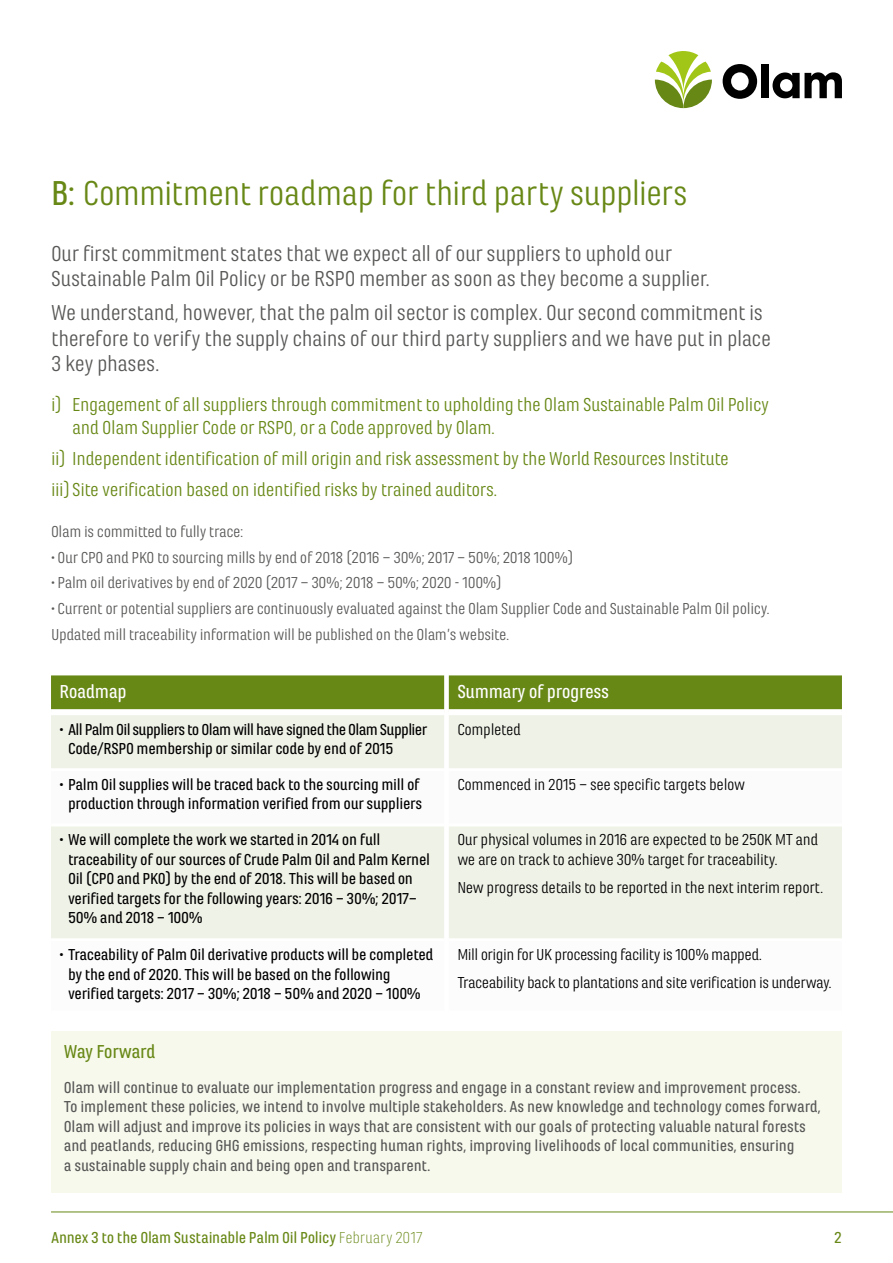
<style>
.page{position:relative;width:893px;height:1263px;background:#fff}
.page>*{position:absolute;margin:0;border:0;box-sizing:border-box;transform-origin:0 0}
.t1{font:36px "Marianina Wd FY";letter-spacing:-.02em;color:#688816}
.t2{font:22.5px/25.5px "Marianina Wd FY";letter-spacing:-.02em;color:#575756}
.t3{font:19.5px/22.5px "Marianina Wd FY";letter-spacing:-.02em;color:#688816}
.t4{font:500 19.5px "Marianina Wd FY";letter-spacing:-.02em;color:#fff}
.t5{font:500 19.5px "Marianina Wd FY";letter-spacing:-.03em;color:#688816}
.t6{font:500 16.5px/19.5px "Marianina Wd FY";letter-spacing:-.01em;color:#575756}
.t7{font:500 16.5px/19.5px "Marianina Wd FY";letter-spacing:-.02em;color:#000}
.t8{font:16.5px/25.8px "Marianina Wd FY";letter-spacing:-.02em;color:#575756}
.t9{font:16.5px/19.5px "Marianina Wd FY";letter-spacing:-.025em;color:#000}
.t10{font:500 16.5px/19.5px "Marianina Wd FY";letter-spacing:-.04em;color:#000}
.t11{font:500 16.5px "Marianina Wd FY";letter-spacing:-.02em;color:#688816}
.s1{font-weight:500}
.s2{font-weight:300}
</style>
<div class="page">
<div style="left:51px;top:715px;width:791px;height:223px;background:#eff2e7"></div>
<svg style="left:51px;top:768px;width:791px;height:58px"></svg>
<hr style="left:449px;top:823px;width:393px;height:3px;background:#fff">
<div style="left:51px;top:675px;width:791px;height:35px;background:#688816"></div>
<div style="left:449px;top:709px;width:393px;height:6px;background:#fff"></div>
<hr style="left:51px;top:1211px;width:842px;height:1px;background:#688816">
<svg style="left:723px;top:64px;width:34px;height:35px"></svg>
<div style="left:761px;top:65px;width:8px;height:33px;background:#000"></div>
<svg style="left:772px;top:72px;width:70px;height:26px"></svg>
<svg style="left:655px;top:51px;width:57px;height:57px"></svg>
<div style="left:51px;top:1031px;width:791px;height:162px;background:#f7f9ed"></div>
<h1 class="t1" style="left:51px;top:173px;width:638px"><span class="s1">B:</span> Commitment roadmap for third party suppliers</h1>
<h2 class="t2" style="left:51px;top:240px;width:660px">Our first commitment states that we expect all of our suppliers to uphold our<br>Sustainable Palm Oil Policy or be RSPO member as soon as they become a supplier.</h2>
<h2 class="t2" style="left:51px;top:300px;width:722px">We understand, however, that the palm oil sector is complex. Our second commitment is therefore to verify the supply chains of our third party suppliers and we have put in place<br>3 key phases.</h2>
<p class="t3" style="left:72px;top:394px;width:698px;text-indent:-21px">i) Engagement of all suppliers through commitment to upholding the Olam Sustainable Palm Oil Policy and Olam Supplier Code or RSPO, or a Code approved by Olam.</p>
<p class="t3" style="left:51px;top:443px;width:679px;line-height:31px">ii) Independent identification of mill origin and risk assessment by the World Resources Institute iii)Site verification based on identified risks by trained auditors.</p>
<p class="t8" style="left:51px;top:518px;width:194px">Olam is committed to fully trace:</p>
<p class="t8" style="left:51px;top:544px;width:524px">• Our CPO and PKO to sourcing mills by end of 2018 (2016 – 30%; 2017 – 50%; 2018 100%)</p>
<p class="t8" style="left:51px;top:570px;width:452px">• Palm oil derivatives by end of 2020 (2017 – 30%; 2018 – 50%; 2020 - 100%)</p>
<p class="t8" style="left:51px;top:596px;width:720px">• Current or potential suppliers are continuously evaluated against the Olam Supplier Code and Sustainable Palm Oil policy.<br>Updated mill traceability information will be published on the Olam’s website.</p>
<p class="t4" style="left:60px;top:681px;width:69px">Roadmap</p>
<p class="t4" style="left:457px;top:681px;width:153px">Summary of progress</p>
<p class="t10" style="left:68px;top:719px;width:361px;text-indent:-8px">• All Palm Oil suppliers to Olam will have signed the Olam Supplier<br>Code/RSPO membership or similar code by end of 2015</p>
<p class="t9" style="left:457px;top:719px;width:65px">Completed</p>
<p class="t7" style="left:60px;top:775px;width:364px;text-align:center">• Palm Oil supplies will be traced back to the sourcing mill of production through information verified from our suppliers</p>
<p class="t9" style="left:457px;top:775px;width:289px">Commenced in 2015 – see specific targets below</p>
<p class="t7" style="left:68px;top:830px;width:364px;text-indent:-8px">• We will complete the work we started in 2014 on full traceability of our sources of Crude Palm Oil and Palm Kernel Oil (CPO and PKO) by the end of 2018. This will be based on verified targets for the following years: 2016 – 30%; 2017– 50% and 2018 – 100%</p>
<p class="t9" style="left:457px;top:830px;width:363px">Our physical volumes in 2016 are expected to be 250K MT and we are on track to achieve 30% target for traceability.</p>
<p class="t9" style="left:457px;top:877px;width:367px">New progress details to be reported in the next interim report.</p>
<p class="t7" style="left:68px;top:945px;width:367px;text-indent:-8px">• Traceability of Palm Oil derivative products will be completed by the end of 2020. This will be based on the following verified targets: 2017 – 30%; 2018 – 50% and 2020 – 100%</p>
<p class="t9" style="left:457px;top:940px;width:376px;line-height:28px">Mill origin for UK processing facility is 100% mapped.<br>Traceability back to plantations and site verification is underway.</p>
<p class="t5" style="left:64px;top:1041px;width:93px">Way Forward</p>
<p class="t6" style="left:64px;top:1077px;width:759px">Olam will continue to evaluate our implementation progress and engage in a constant review and improvement process.<br>To implement these policies, we intend to involve multiple stakeholders. As new knowledge and technology comes forward, Olam will adjust and improve its policies in ways that are consistent with our goals of protecting valuable natural forests and peatlands, reducing GHG emissions, respecting human rights, improving livelihoods of local communities, ensuring<br>a sustainable supply chain and being open and transparent.</p>
<p class="t11" style="left:51px;top:1228px;width:373px">Annex 3 to the Olam Sustainable Palm Oil Policy <span class="s2">February 2017</span></p>
<p class="t11" style="left:834px;top:1228px;width:9px">2</p>
</div>
